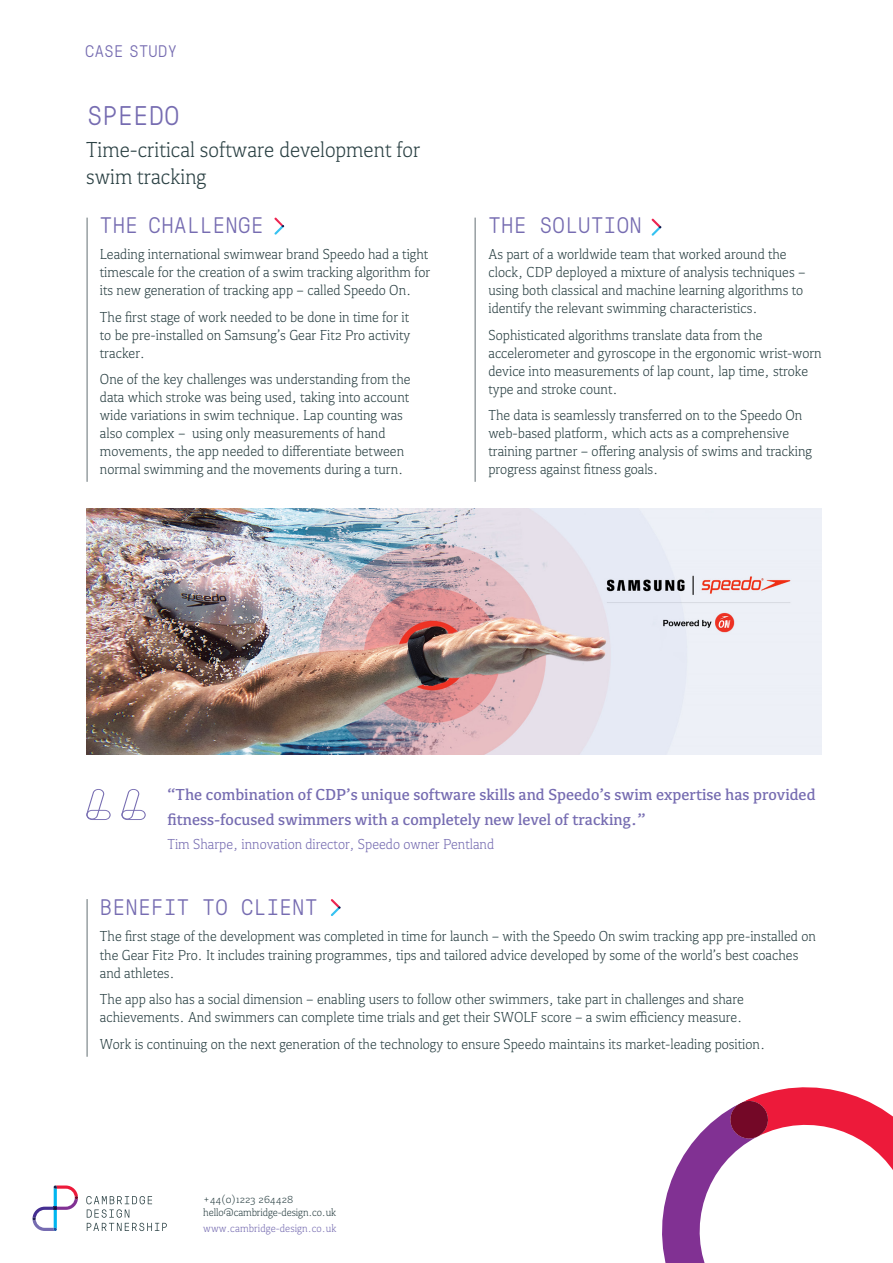
<style>
.page{position:relative;width:893px;height:1263px;background:#fff}
.page>*{position:absolute;margin:0;border:0;box-sizing:border-box;transform-origin:0 0}
.t1{font:300 27px "GT Pressura Mono";letter-spacing:.02em;color:#766cb1}
.t2{font:300 22.5px/27px "Kefa II Pro";color:#2b4144}
.t3{font:300 22.5px "GT Pressura Mono";letter-spacing:.02em;color:#766cb1}
.t4{font:300 16.8px "GT Pressura Mono";letter-spacing:.02em;color:#766cb1}
.t5{font:500 16.5px/24.3px "Kefa II Pro";color:#766cb1}
.t6{font:300 15px/18px "Kefa II Pro";color:#2b4144}
.t7{font:300 15px "Kefa II Pro";color:#766cb1}
.t8{font:300 11.25px/13.5px "Kefa II Pro";letter-spacing:-.01em;color:#2b4144}
.t9{font:300 11.25px "Kefa II Pro";letter-spacing:.005em;color:#766cb1}
</style>
<div class="page">
<svg style="left:662px;top:1087px;width:231px;height:176px"></svg>
<svg style="left:86px;top:1196px;width:81px;height:35px"></svg>
<svg style="left:33px;top:1185px;width:45px;height:46px"></svg>
<hr style="left:86px;top:218px;width:2px;height:264px;background:#979fa2">
<svg style="left:274px;top:217px;width:11px;height:18px"></svg>
<hr style="left:474px;top:218px;width:2px;height:264px;background:#979fa2">
<svg style="left:652px;top:219px;width:10px;height:17px"></svg>
<hr style="left:86px;top:899px;width:2px;height:158px;background:#979fa2">
<svg style="left:331px;top:899px;width:10px;height:17px"></svg>
<svg style="left:121px;top:789px;width:25px;height:31px"></svg>
<svg style="left:86px;top:789px;width:25px;height:31px"></svg>
<img style="left:86px;top:508px;width:736px;height:247px">
<p class="t4" style="left:85px;top:39px;width:93px">CASE STUDY</p>
<p class="t1" style="left:87px;top:97px;width:93px">SPEEDO</p>
<p class="t2" style="left:86px;top:136px;width:336px">Time-critical software development for swim tracking</p>
<p class="t3" style="left:100px;top:209px;width:165px">THE CHALLENGE</p>
<p class="t6" style="left:100px;top:245px;width:332px">Leading international swimwear brand Speedo had a tight timescale for the creation of a swim tracking algorithm for its new generation of tracking app – called Speedo On.</p>
<p class="t6" style="left:100px;top:308px;width:312px;text-align:justify">The first stage of work needed to be done in time for it to be pre-installed on Samsung’s Gear Fit2 Pro activity tracker.</p>
<p class="t6" style="left:100px;top:370px;width:312px">One of the key challenges was understanding from the data which stroke was being used, taking into account wide variations in swim technique. Lap counting was also complex – using only measurements of hand movements, the app needed to differentiate between normal swimming and the movements during a turn.</p>
<p class="t3" style="left:488px;top:209px;width:155px">THE SOLUTION</p>
<p class="t6" style="left:488px;top:245px;width:319px">As part of a worldwide team that worked around the clock, CDP deployed a mixture of analysis techniques – using both classical and machine learning algorithms to identify the relevant swimming characteristics.</p>
<p class="t6" style="left:488px;top:326px;width:335px">Sophisticated algorithms translate data from the accelerometer and gyroscope in the ergonomic wrist-worn device into measurements of lap count, lap time, stroke type and stroke count.</p>
<p class="t6" style="left:488px;top:406px;width:325px">The data is seamlessly transferred on to the Speedo On web-based platform, which acts as a comprehensive training partner – offering analysis of swims and tracking progress against fitness goals.</p>
<p class="t5" style="left:167px;top:783px;width:650px">“The combination of CDP’s unique software skills and Speedo’s swim expertise has provided fitness-focused swimmers with a completely new level of tracking.”</p>
<p class="t7" style="left:167px;top:835px;width:328px">Tim Sharpe, innovation director, Speedo owner Pentland</p>
<p class="t3" style="left:100px;top:891px;width:219px">BENEFIT TO CLIENT</p>
<p class="t6" style="left:100px;top:927px;width:717px">The first stage of the development was completed in time for launch – with the Speedo On swim tracking app pre-installed on the Gear Fit2 Pro. It includes training programmes, tips and tailored advice developed by some of the world’s best coaches and athletes.</p>
<p class="t6" style="left:100px;top:990px;width:645px">The app also has a social dimension – enabling users to follow other swimmers, take part in challenges and share achievements. And swimmers can complete time trials and get their SWOLF score – a swim efficiency measure.</p>
<p class="t6" style="left:100px;top:1034px;width:667px">Work is continuing on the next generation of the technology to ensure Speedo maintains its market-leading position.</p>
<p class="t8" style="left:203px;top:1192px;width:134px">+44(0)1223 264428 hello@cambridge-design.co.uk</p>
<p class="t9" style="left:203px;top:1221px;width:135px">www.cambridge-design.co.uk</p>
</div>
